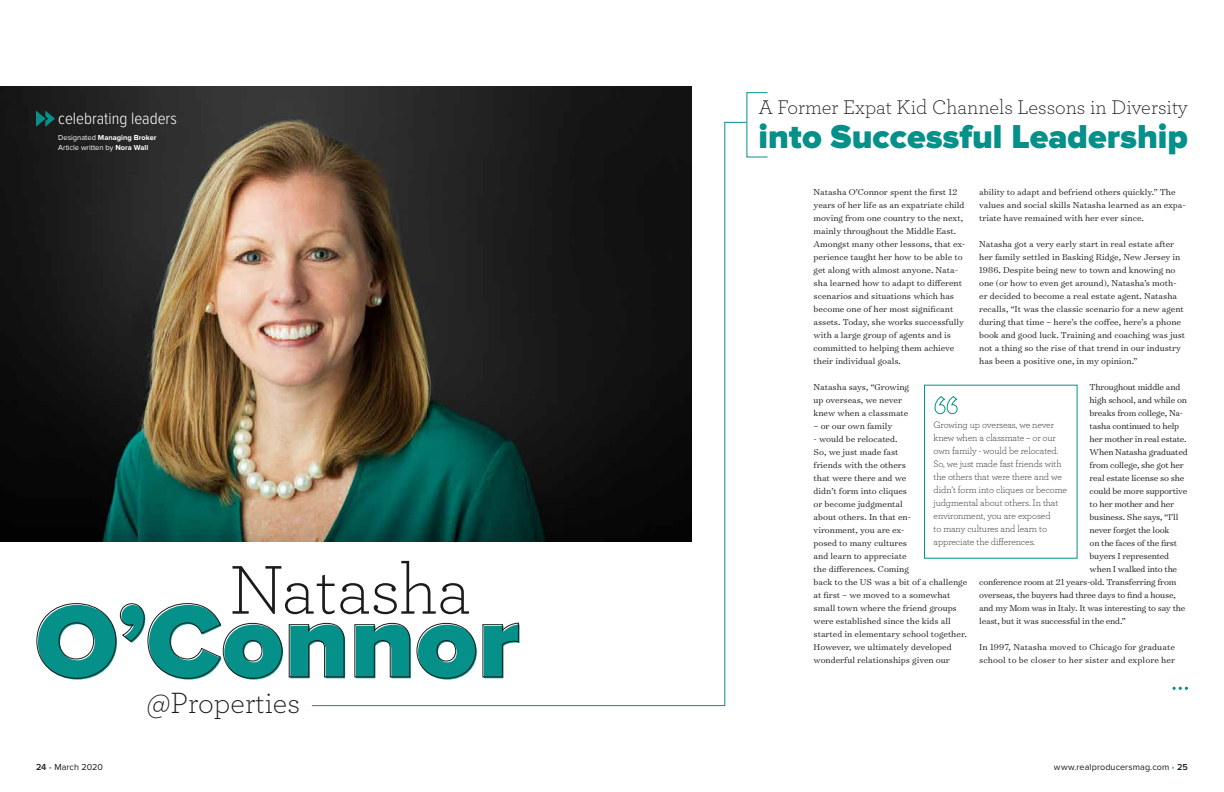
<style>
.page{position:relative;width:1224px;height:792px;background:#fff}
.page>*{position:absolute;margin:0;border:0;box-sizing:border-box;transform-origin:0 0}
.t1{font:900 108.2px "Proxima Nova";color:#05908a}
.t2{font:300 72.3px "Archer Pro";letter-spacing:-.01em;color:#1c1b1a}
.t3{font:900 34.4px "Proxima Nova";color:#05908a}
.t4{font:300 30.7px "Archer Pro";color:#1c1b1a}
.t5{font:300 20.7px "Archer Pro";color:#1c1b1a}
.t6{font:300 17px "Proxima Nova Cond";color:#fff}
.t7{font:300 9.8px/13px "Surveyor Text";color:#1c1b1a}
.t8{font:300 9.8px "Surveyor Text";letter-spacing:-.02em;color:#1c1b1a}
.t9{font:300 9.8px/13px "Archer Pro";letter-spacing:-.01em;color:#1c1b1a}
.t10{font:9px "Proxima Nova";letter-spacing:.01em;color:#1c1b1a}
.t11{font:7.5px/10px "Proxima Nova";color:#fff}
.s1{font-weight:700}
.s2{font-weight:600}
.s3{color:#2ea5dc}
</style>
<div class="page">
<svg style="left:36px;top:603px;width:275px;height:76px"></svg>
<img style="left:0;top:86px;width:691px;height:455px">
<svg style="left:311px;top:121px;width:435px;height:586px"></svg>
<svg style="left:36px;top:111px;width:19px;height:16px"></svg>
<svg style="left:934px;top:396px;width:24px;height:19px"></svg>
<svg style="left:1173px;top:687px;width:15px;height:3px"></svg>
<h3 class="t6" style="left:58px;top:110px;width:120px">celebrating leaders</h3>
<p class="t11" style="left:58px;top:132px;width:100px">Designated <span class="s1">Managing Broker<br></span>Article written by <span class="s1">Nora Wall</span></p>
<h2 class="t2" style="left:229px;top:542px;width:244px">Natasha</h2>
<h1 class="t1" style="left:36px;top:593px;width:486px">O’Connor</h1>
<h3 class="t4" style="left:146px;top:683px;width:155px">@Properties</h3>
<h3 class="t5" style="left:758px;top:94px;width:431px">A Former Expat Kid Channels Lessons in Diversity</h3>
<h3 class="t3" style="left:758px;top:120px;width:431px">into Successful Leadership</h3>
<p class="t7" style="left:814px;top:185px;width:153px">Natasha O’Connor spent the first 12 years of her life as an expatriate child moving from one country to the next, mainly throughout the Middle East.<br>Amongst many other lessons, that ex&shy;perience taught her how to be able to get along with almost anyone. Nata&shy;sha learned how to adapt to different scenarios and situations which has become one of her most significant assets. Today, she works successfully with a large group of agents and is committed to helping them achieve their individual goals.</p>
<p class="t7" style="left:814px;top:380px;width:97px">Natasha says, “Growing up overseas, we never knew when a classmate</p>
<p class="t7" style="left:814px;top:419px;width:80px">– or our own family</p>
<p class="t7" style="left:814px;top:432px;width:155px">- would be relocated.<br>So, we just made fast<br>friends with the others<br>that were there and we<br>didn’t form into cliques<br>or become judgmental<br>about others. In that en-<br>vironment, you are ex-<br>posed to many cultures<br>and learn to appreciate<br>the differences. Coming<br>back to the US was a bit of a challenge at first – we moved to a somewhat small town where the friend groups were established since the kids all started in elementary school together.<br>However, we ultimately developed wonderful relationships given our</p>
<p class="t7" style="left:979px;top:185px;width:208px">ability to adapt and befriend others quickly.” The values and social skills Natasha learned as an expa&shy;triate have remained with her ever since.</p>
<p class="t7" style="left:979px;top:237px;width:207px">Natasha got a very early start in real estate after her family settled in Basking Ridge, New Jersey in 1986. Despite being new to town and knowing no one (or how to even get around), Natasha’s moth&shy;er decided to become a real estate agent. Natasha recalls, “It was the classic scenario for a new agent during that time – here’s the coffee, here’s a phone book and good luck. Training and coaching was just not a thing so the rise of that trend in our industry has been a positive one, in my opinion.”</p>
<p class="t8" style="left:1090px;top:381px;width:92px">Throughout middle and</p>
<p class="t8" style="left:1090px;top:394px;width:99px">high school, and while on</p>
<p class="t8" style="left:1090px;top:407px;width:95px">breaks from college, Na-</p>
<p class="t8" style="left:1090px;top:420px;width:91px">tasha continued to help</p>
<p class="t8" style="left:1090px;top:433px;width:99px">her mother in real estate.</p>
<p class="t8" style="left:1090px;top:446px;width:100px">When Natasha graduated</p>
<p class="t8" style="left:1090px;top:459px;width:96px">from college, she got her</p>
<p class="t8" style="left:1090px;top:472px;width:96px">real estate license so she</p>
<p class="t8" style="left:1090px;top:485px;width:99px">could be more supportive</p>
<p class="t8" style="left:1090px;top:498px;width:86px">to her mother and her</p>
<p class="t8" style="left:1090px;top:511px;width:90px">business. She says, “I’ll</p>
<p class="t8" style="left:1090px;top:524px;width:81px">never forget the look</p>
<p class="t8" style="left:1090px;top:537px;width:89px">on the faces of the first</p>
<p class="t8" style="left:1090px;top:550px;width:81px">buyers I represented</p>
<p class="t8" style="left:1090px;top:563px;width:89px">when I walked into the</p>
<p class="t8" style="left:979px;top:576px;width:199px">conference room at 21 years-old. Transferring from</p>
<p class="t8" style="left:979px;top:589px;width:198px">overseas, the buyers had three days to find a house,</p>
<p class="t8" style="left:979px;top:602px;width:208px">and my Mom was in Italy. It was interesting to say the</p>
<p class="t8" style="left:979px;top:615px;width:148px">least, but it was successful in the end.”</p>
<p class="t7" style="left:979px;top:640px;width:197px">In 1997, Natasha moved to Chicago for graduate school to be closer to her sister and explore her</p>
<p class="t9" style="left:934px;top:418px;width:135px">Growing up overseas, we never knew when a classmate – or our own family - would be relocated.<br>So, we just made fast friends with the others that were there and we didn’t form into cliques or become judgmental about others. In that environment, you are exposed<br>to many cultures and learn to appreciate the differences.</p>
<p class="t10" style="left:36px;top:762px;width:68px"><span class="s2">24</span> <span class="s3">•</span> March 2020</p>
<p class="t10" style="left:1054px;top:762px;width:136px">www.realproducersmag.com <span class="s3">•</span> <span class="s2">25</span></p>
</div>
